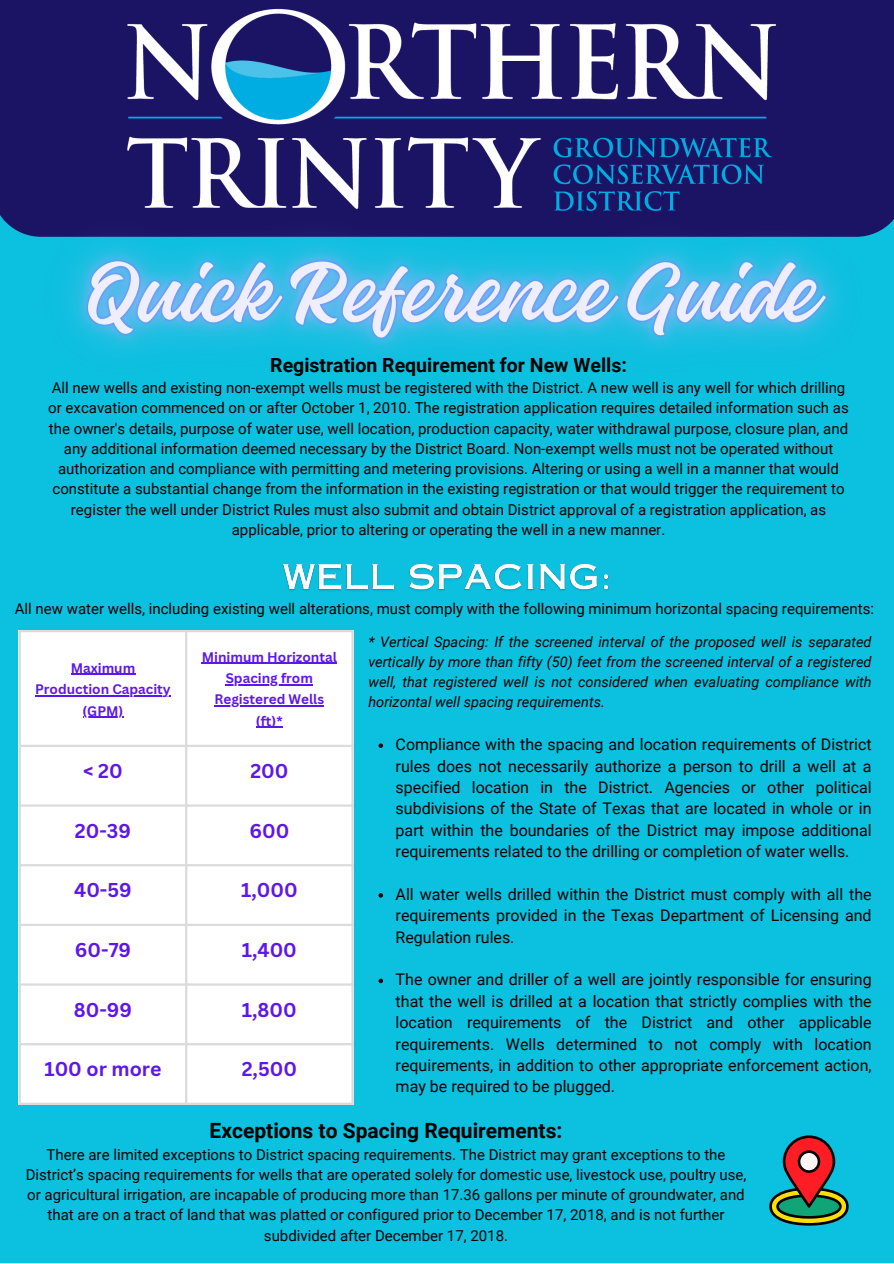
<style>
.page{position:relative;width:894px;height:1264px;background:#fff}
.page>*{position:absolute;margin:0;border:0;box-sizing:border-box;transform-origin:0 0}
.t1{font:700 21px "Roboto";color:#000}
.t2{font:700 19.5px "Canva Sans";color:#5e17eb}
.t3{font:700 19.5px "Roboto";color:#000}
.t4{font:16.05px/21.3px "Roboto";color:#000;text-align:justify}
.t5{font:15px/20.2px "Roboto";color:#000;text-align:center}
.t6{font:italic 14.55px/20.2px "Roboto";color:#000;text-align:justify}
.t7{font:700 13.5px/21.3px "Canva Sans";color:#5e17eb;text-align:center}
</style>
<div class="page">
<div style="left:0;top:0;width:893px;height:1262px;background:#0cc0df"></div>
<div style="left:19px;top:630px;width:334px;height:474px;background:#fff"></div>
<img style="left:0;top:0;width:893px;height:129px">
<hr style="left:71px;top:674px;width:64px;height:1px;background:#5e17eb">
<hr style="left:35px;top:695px;width:136px;height:1px;background:#5e17eb">
<hr style="left:82px;top:716px;width:41px;height:1px;background:#5e17eb">
<hr style="left:202px;top:662px;width:135px;height:1px;background:#5e17eb">
<hr style="left:226px;top:684px;width:87px;height:1px;background:#5e17eb">
<hr style="left:214px;top:705px;width:110px;height:1px;background:#5e17eb">
<hr style="left:256px;top:726px;width:27px;height:2px;background:#5e17eb">
<hr style="left:19px;top:632px;width:2px;height:470px;background:#dbdbdb">
<hr style="left:185px;top:632px;width:2px;height:470px;background:#dbdbdb">
<hr style="left:351px;top:632px;width:2px;height:470px;background:#dbdbdb">
<hr style="left:19px;top:630px;width:334px;height:2px;background:#dbdbdb">
<hr style="left:19px;top:744px;width:334px;height:3px;background:#dbdbdb">
<hr style="left:19px;top:804px;width:334px;height:2px;background:#dbdbdb">
<hr style="left:19px;top:864px;width:334px;height:2px;background:#dbdbdb">
<hr style="left:19px;top:923px;width:334px;height:3px;background:#dbdbdb">
<hr style="left:19px;top:983px;width:334px;height:2px;background:#dbdbdb">
<hr style="left:19px;top:1043px;width:334px;height:2px;background:#dbdbdb">
<hr style="left:19px;top:1102px;width:334px;height:2px;background:#dbdbdb">
<img style="left:282px;top:563px;width:327px;height:28px">
<svg style="left:378px;top:743px;width:5px;height:5px"></svg>
<svg style="left:378px;top:893px;width:5px;height:4px"></svg>
<svg style="left:378px;top:978px;width:5px;height:5px"></svg>
<svg style="left:769px;top:1135px;width:79px;height:90px"></svg>
<div style="left:798px;top:1151px;width:20px;height:20px;background:#fdf4f4;border-radius:50%"></div>
<div style="left:797px;top:1150px;width:23px;height:22px;border:3px solid #000;border-radius:50%"></div>
<img style="left:0;top:129px;width:893px;height:223px">
<p class="t3" style="left:270px;top:353px;width:358px">Registration Requirement for New Wells:</p>
<p class="t5" style="left:48px;top:378px;width:801px">All new wells and existing non-exempt wells must be registered with the District. A new well is any well for which drilling or excavation commenced on or after October 1, 2010. The registration application requires detailed information such as the owner's details, purpose of water use, well location, production capacity, water withdrawal purpose, closure plan, and any additional information deemed necessary by the District Board. Non-exempt wells must not be operated without authorization and compliance with permitting and metering provisions. Altering or using a well in a manner that would constitute a substantial change from the information in the existing registration or that would trigger the requirement to register the well under District Rules must also submit and obtain District approval of a registration application, as applicable, prior to altering or operating the well in a new manner.</p>
<p class="t5" style="left:15px;top:598px;width:860px">All new water wells, including existing well alterations, must comply with the following minimum horizontal spacing requirements:</p>
<p class="t6" style="left:368px;top:631px;width:504px">* Vertical Spacing: If the screened interval of the proposed well is separated vertically by more than fifty (50) feet from the screened interval of a registered well, that registered well is not considered when evaluating compliance with horizontal well spacing requirements.</p>
<p class="t4" style="left:395px;top:734px;width:477px">Compliance with the spacing and location requirements of District rules does not necessarily authorize a person to drill a well at a specified location in the District. Agencies or other political subdivisions of the State of Texas that are located in whole or in part within the boundaries of the District may impose additional requirements related to the drilling or completion of water wells.</p>
<p class="t4" style="left:395px;top:883px;width:477px">All water wells drilled within the District must comply with all the requirements provided in the Texas Department of Licensing and Regulation rules.</p>
<p class="t4" style="left:395px;top:969px;width:477px">The owner and driller of a well are jointly responsible for ensuring that the well is drilled at a location that strictly complies with the location requirements of the District and other applicable requirements. Wells determined to not comply with location requirements, in addition to other appropriate enforcement action, may be required to be plugged.</p>
<h1 class="t1" style="left:209px;top:1118px;width:354px">Exceptions to Spacing Requirements:</h1>
<p class="t5" style="left:26px;top:1144px;width:722px">There are limited exceptions to District spacing requirements. The District may grant exceptions to the District’s spacing requirements for wells that are operated solely for domestic use, livestock use, poultry use, or agricultural irrigation, are incapable of producing more than 17.36 gallons per minute of groundwater, and that are on a tract of land that was platted or configured prior to December 17, 2018, and is not further subdivided after December 17, 2018.</p>
<p class="t7" style="left:202px;top:645px;width:137px">Minimum Horizontal</p>
<p class="t7" style="left:226px;top:667px;width:89px">Spacing from</p>
<p class="t7" style="left:214px;top:688px;width:111px">Registered Wells (ft)*</p>
<p class="t7" style="left:71px;top:657px;width:66px">Maximum</p>
<p class="t7" style="left:35px;top:678px;width:137px">Production Capacity</p>
<p class="t7" style="left:82px;top:699px;width:42px">(GPM)</p>
<p class="t2" style="left:83px;top:757px;width:41px">&lt; 20</p>
<p class="t2" style="left:250px;top:757px;width:40px">200</p>
<p class="t2" style="left:75px;top:816px;width:58px">20-39</p>
<p class="t2" style="left:249px;top:816px;width:41px">600</p>
<p class="t2" style="left:74px;top:876px;width:59px">40-59</p>
<p class="t2" style="left:241px;top:876px;width:58px">1,000</p>
<p class="t2" style="left:75px;top:936px;width:58px">60-79</p>
<p class="t2" style="left:242px;top:936px;width:57px">1,400</p>
<p class="t2" style="left:74px;top:995px;width:60px">80-99</p>
<p class="t2" style="left:242px;top:995px;width:56px">1,800</p>
<p class="t2" style="left:44px;top:1055px;width:119px">100 or more</p>
<p class="t2" style="left:242px;top:1055px;width:57px">2,500</p>
</div>
